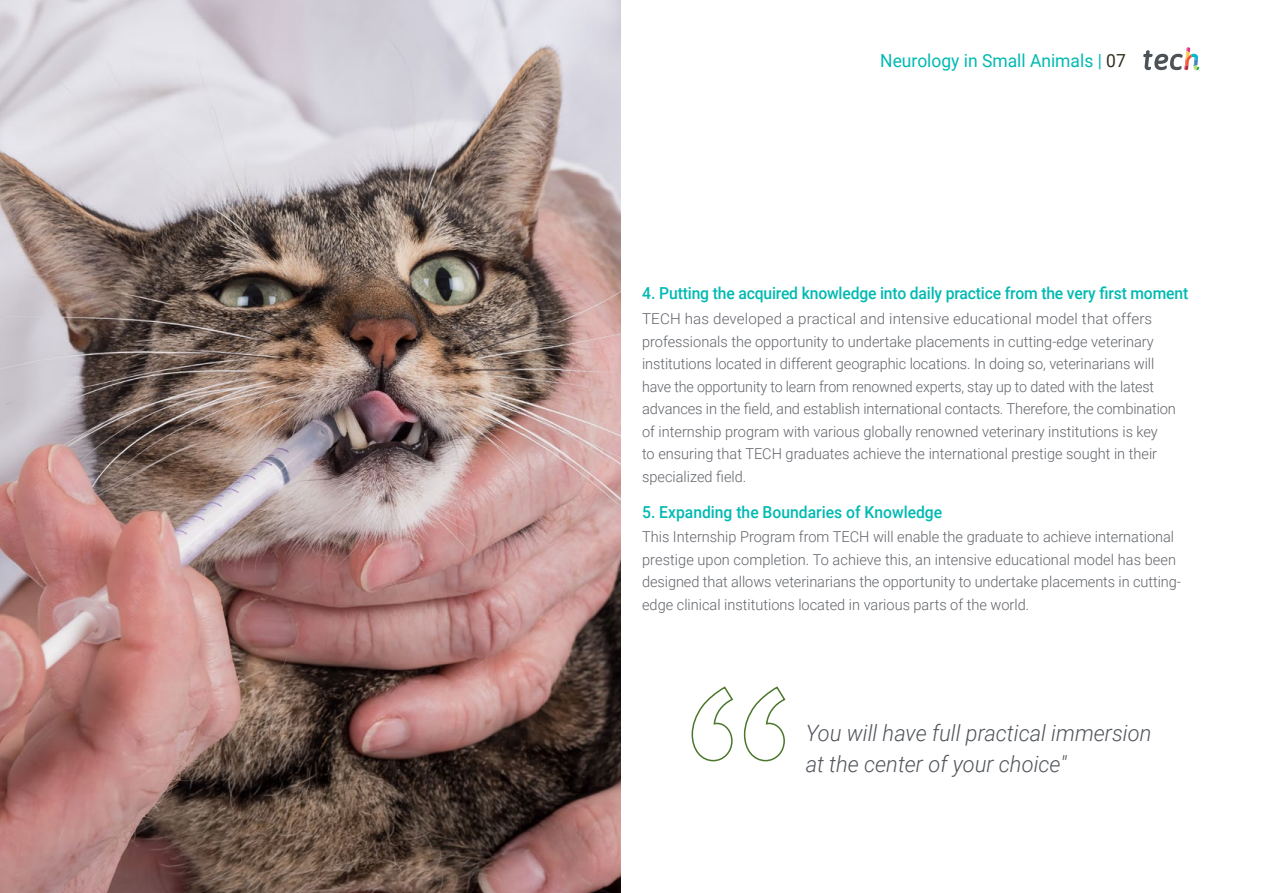
<style>
.page{position:relative;width:1263px;height:893px;background:#fff}
.page>*{position:absolute;margin:0;border:0;box-sizing:border-box;transform-origin:0 0}
.t1{font:italic 300 22.5px/31.5px "Roboto";color:#52555b}
.t2{font:18px "Roboto";color:#00bab2}
.t3{font:500 16.5px "Roboto";letter-spacing:-.01em;color:#00bab2;scale:.95 1}
.t4{font:300 15px/22.5px "Roboto";color:#61646a}
.s1{color:#312e20}
</style>
<div class="page">
<img style="left:0;top:0;width:621px;height:893px">
<svg style="left:691px;top:686px;width:95px;height:76px"></svg>
<svg style="left:1143px;top:47px;width:56px;height:24px"></svg>
<p class="t2" style="left:880px;top:48px;width:247px">Neurology in Small Animals | <span class="s1">07</span></p>
<p class="t3" style="left:642px;top:282px;width:576px">4. Putting the acquired knowledge into daily practice from the very first moment</p>
<p class="t4" style="left:642px;top:307px;width:535px">TECH has developed a practical and intensive educational model that offers professionals the opportunity to undertake placements in cutting-edge veterinary institutions located in different geographic locations. In doing so, veterinarians will have the opportunity to learn from renowned experts, stay up to dated with the latest advances in the field, and establish international contacts. Therefore, the combination of internship program with various globally renowned veterinary institutions is key<br>to ensuring that TECH graduates achieve the international prestige sought in their specialized field.</p>
<p class="t3" style="left:642px;top:500px;width:317px">5. Expanding the Boundaries of Knowledge</p>
<p class="t4" style="left:642px;top:525px;width:540px">This Internship Program from TECH will enable the graduate to achieve international prestige upon completion. To achieve this, an intensive educational model has been designed that allows veterinarians the opportunity to undertake placements in cutting&shy;edge clinical institutions located in various parts of the world.</p>
<h1 class="t1" style="left:806px;top:716px;width:347px">You will have full practical immersion at the center of your choice"</h1>
</div>
